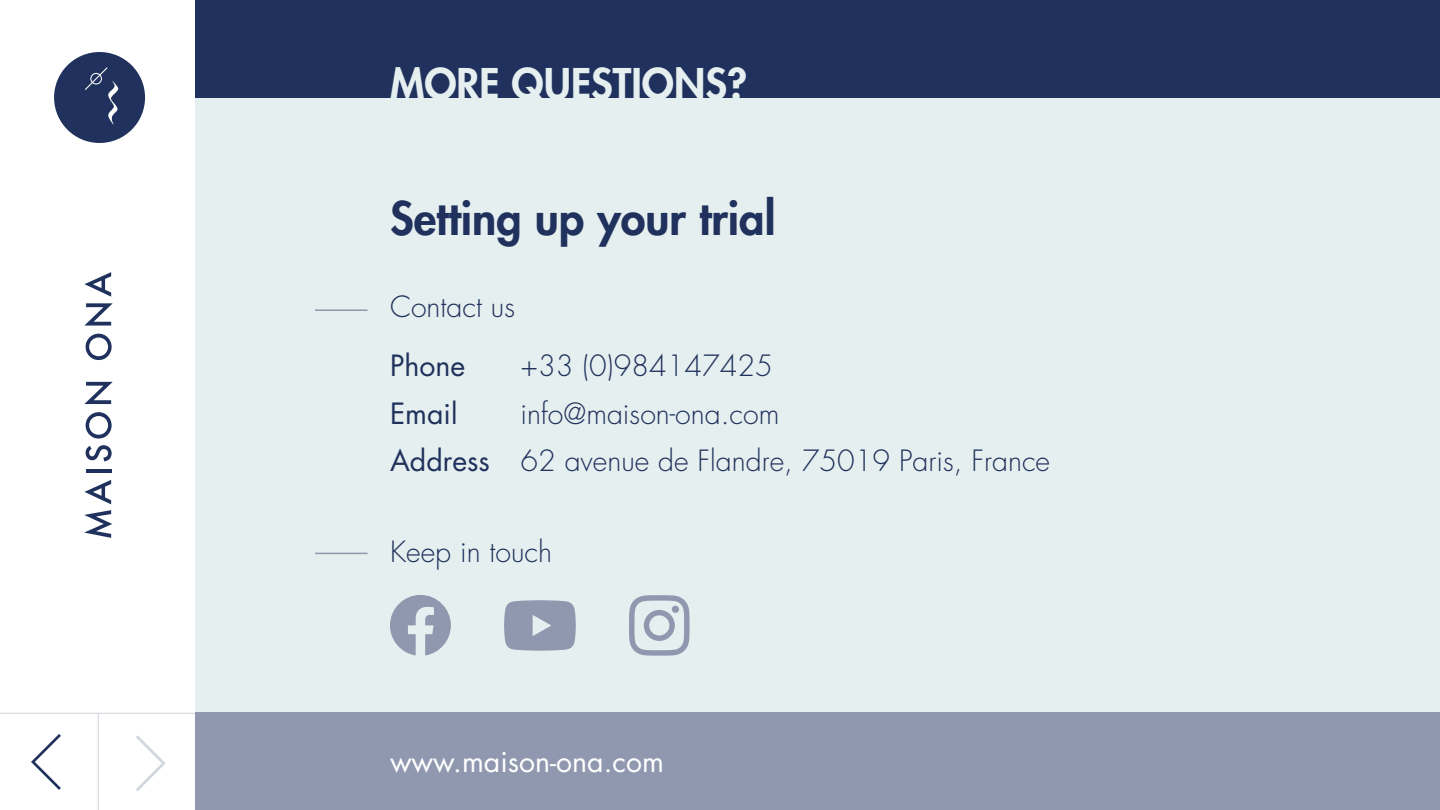
<style>
.page{position:relative;width:1440px;height:810px;background:#fff}
.page>*{position:absolute;margin:0;border:0;box-sizing:border-box;transform-origin:0 0}
.t1{font:800 45px "Futura";color:#1f315c}
.t2{font:800 41.25px "Futura";color:#e6efef}
.t3{font:300 28.5px "Futura";color:#1f315c}
.t4{font:28.5px "Futura";color:#fff}
.t5{font:28.5px "Futura";color:#1f315c}
.s1{font-weight:400}
</style>
<div class="page">
<svg style="left:84px;top:510px;width:28px;height:28px"></svg>
<svg style="left:84px;top:480px;width:27px;height:24px"></svg>
<hr style="left:86px;top:470px;width:25px;height:3px;background:#1f315c">
<svg style="left:86px;top:445px;width:26px;height:16px"></svg>
<svg style="left:86px;top:412px;width:26px;height:27px"></svg>
<svg style="left:84px;top:382px;width:29px;height:22px"></svg>
<svg style="left:86px;top:334px;width:26px;height:26px"></svg>
<svg style="left:84px;top:303px;width:29px;height:23px"></svg>
<svg style="left:84px;top:272px;width:27px;height:25px"></svg>
<hr style="left:0;top:713px;width:195px;height:1px;background:#d2d6de">
<hr style="left:98px;top:713px;width:1px;height:97px;background:#d2d6de">
<div style="left:54px;top:52px;width:91px;height:91px;background:#1f315c;border-radius:50%"></div>
<svg style="left:85px;top:67px;width:33px;height:58px"></svg>
<svg style="left:136px;top:735px;width:30px;height:56px"></svg>
<svg style="left:31px;top:734px;width:30px;height:56px"></svg>
<div style="left:195px;top:98px;width:1245px;height:614px;background:#e6efef"></div>
<div style="left:195px;top:0;width:1245px;height:98px;background:#1f315c"></div>
<div style="left:195px;top:712px;width:1245px;height:98px;background:#8f98ae"></div>
<hr style="left:315px;top:309px;width:53px;height:2px;background:#8f98ae">
<hr style="left:315px;top:553px;width:53px;height:1px;background:#8f98ae">
<svg style="left:504px;top:600px;width:72px;height:51px;background:#9aa3b6"></svg>
<svg style="left:629px;top:595px;width:61px;height:61px;background:#c2cbd4"></svg>
<svg style="left:390px;top:595px;width:61px;height:60px;background:#b0b9c6"></svg>
<p class="t2" style="left:390px;top:56px;width:359px">MORE QUESTIONS?</p>
<p class="t1" style="left:390px;top:189px;width:387px">Setting up your trial</p>
<p class="t3" style="left:390px;top:288px;width:127px">Contact us</p>
<p class="t5" style="left:390px;top:346px;width:77px">Phone</p>
<p class="t3" style="left:520px;top:347px;width:254px">+33 (0)984147425</p>
<p class="t5" style="left:390px;top:394px;width:69px">Email</p>
<p class="t3" style="left:520px;top:395px;width:261px">info@maison-ona.com</p>
<p class="t3" style="left:390px;top:443px;width:662px"><span class="s1">Address</span> 62 avenue de Flandre, 75019 Paris, France</p>
<p class="t3" style="left:390px;top:533px;width:164px">Keep in touch</p>
<p class="t4" style="left:390px;top:742px;width:275px">www.maison-ona.com</p>
</div>
